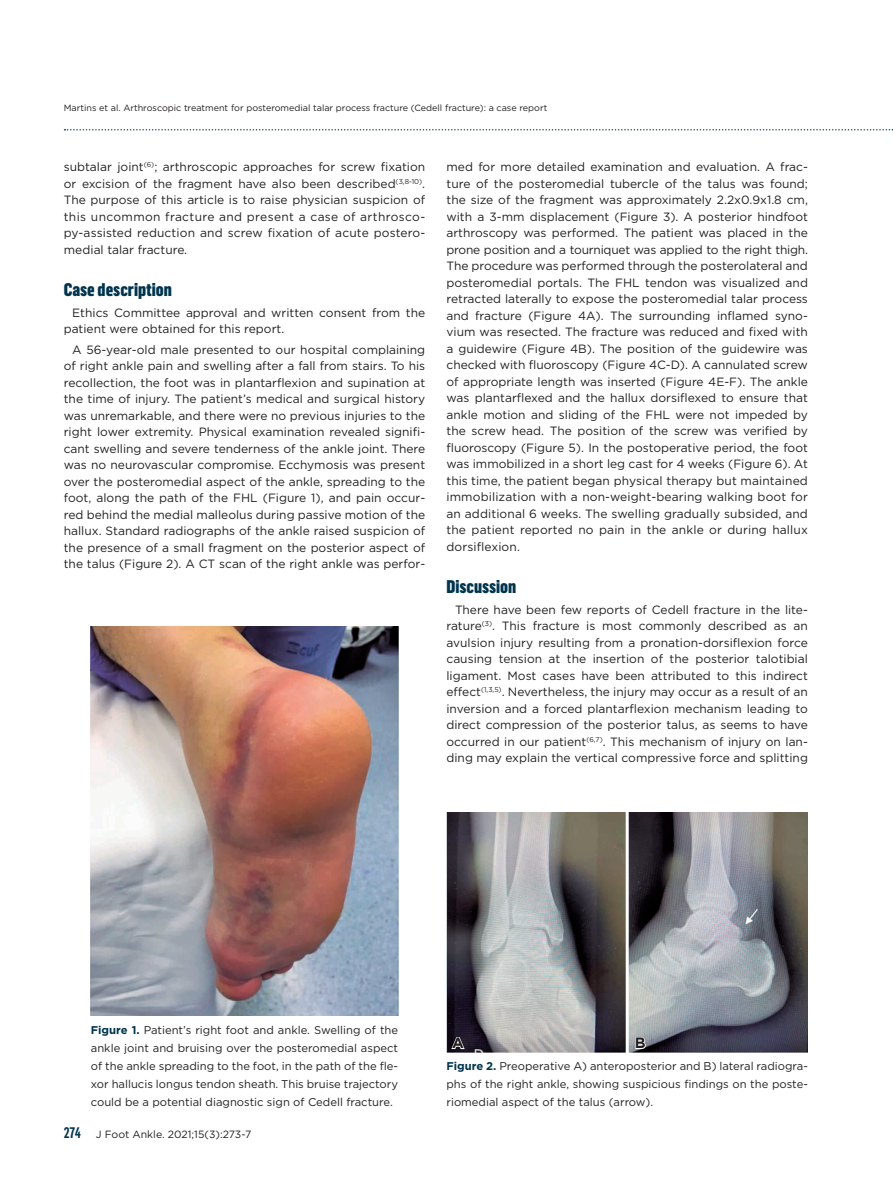
<style>
.page{position:relative;width:893px;height:1191px;background:#fff}
.page>*{position:absolute;margin:0;border:0;box-sizing:border-box;transform-origin:0 0}
._6_Inter_1{font:900 18px "Flama Cond";color:#01344e}
._7_Figura{font:700 15px "Gotham";color:#231f20}
._5_Texto{font:12px/16.5px "Gotham";color:#231f20;text-align:justify}
._7_Figura-2{font:11.25px/18px "Gotham";color:#231f20;text-align:justify}
.t1{font:10.5px "Gotham";color:#231f20}
.t2{font:9px "Gotham";color:#231f20}
.s1{font-weight:700;color:#01344e}
.s2{font-family:"Flama Cond";font-weight:600;font-size:15px;color:#01344e}
</style>
<div class="page">
<svg style="left:65px;top:129px;width:828px;height:1px"></svg>
<img style="left:91px;top:626px;width:307px;height:389px">
<img style="left:446px;top:812px;width:362px;height:240px">
<hr style="left:626px;top:804px;width:3px;height:253px;background:#fff">
<svg style="left:450px;top:1036px;width:16px;height:14px"></svg>
<svg style="left:634px;top:1036px;width:12px;height:13px"></svg>
<p class="t2" style="left:64px;top:102px;width:485px">Martins et al. Arthroscopic treatment for posteromedial talar process fracture (Cedell fracture): a case report</p>
<p class="_5_Texto" style="left:64px;top:158px;width:363px">subtalar joint<sup>(6)</sup>; arthroscopic approaches for screw fixation or excision of the fragment have also been described<sup>(3,8-10)</sup>.<br>The purpose of this article is to raise physician suspicion of this uncommon fracture and present a case of arthrosco&shy;py-assisted reduction and screw fixation of acute postero&shy;medial talar fracture.</p>
<p class="_6_Inter_1" style="left:64px;top:276px;width:110px">Case description</p>
<p class="_5_Texto" style="left:64px;top:304px;width:363px;text-indent:9px">Ethics Committee approval and written consent from the patient were obtained for this report.</p>
<p class="_5_Texto" style="left:64px;top:341px;width:363px;text-indent:9px">A 56-year-old male presented to our hospital complaining of right ankle pain and swelling after a fall from stairs. To his recollection, the foot was in plantarflexion and supination at the time of injury. The patient’s medical and surgical history was unremarkable, and there were no previous injuries to the right lower extremity. Physical examination revealed signifi&shy;cant swelling and severe tenderness of the ankle joint. There was no neurovascular compromise. Ecchymosis was present over the posteromedial aspect of the ankle, spreading to the foot, along the path of the FHL (Figure 1), and pain occur&shy;red behind the medial malleolus during passive motion of the hallux. Standard radiographs of the ankle raised suspicion of the presence of a small fragment on the posterior aspect of the talus (Figure 2). A CT scan of the right ankle was perfor-</p>
<p class="_5_Texto" style="left:446px;top:158px;width:363px">med for more detailed examination and evaluation. A frac&shy;ture of the posteromedial tubercle of the talus was found; the size of the fragment was approximately 2.2x0.9x1.8 cm, with a 3-mm displacement (Figure 3). A posterior hindfoot arthroscopy was performed. The patient was placed in the prone position and a tourniquet was applied to the right thigh.<br>The procedure was performed through the posterolateral and posteromedial portals. The FHL tendon was visualized and retracted laterally to expose the posteromedial talar process and fracture (Figure 4A). The surrounding inflamed syno&shy;vium was resected. The fracture was reduced and fixed with a guidewire (Figure 4B). The position of the guidewire was checked with fluoroscopy (Figure 4C-D). A cannulated screw of appropriate length was inserted (Figure 4E-F). The ankle was plantarflexed and the hallux dorsiflexed to ensure that ankle motion and sliding of the FHL were not impeded by the screw head. The position of the screw was verified by fluoroscopy (Figure 5). In the postoperative period, the foot was immobilized in a short leg cast for 4 weeks (Figure 6). At this time, the patient began physical therapy but maintained immobilization with a non-weight-bearing walking boot for an additional 6 weeks. The swelling gradually subsided, and the patient reported no pain in the ankle or during hallux dorsiflexion.</p>
<p class="_6_Inter_1" style="left:446px;top:573px;width:71px">Discussion</p>
<p class="_5_Texto" style="left:446px;top:601px;width:363px;text-align:center">There have been few reports of Cedell fracture in the lite&shy;rature<sup>(3)</sup>. This fracture is most commonly described as an avulsion injury resulting from a pronation-dorsiflexion force causing tension at the insertion of the posterior talotibial ligament. Most cases have been attributed to this indirect effect<sup>(1,3,5)</sup>. Nevertheless, the injury may occur as a result of an inversion and a forced plantarflexion mechanism leading to direct compression of the posterior talus, as seems to have occurred in our patient<sup>(6,7)</sup>. This mechanism of injury on lan&shy;ding may explain the vertical compressive force and splitting</p>
<p class="_7_Figura-2" style="left:91px;top:1020px;width:309px"><span class="s1">Figure 1.</span> Patient’s right foot and ankle. Swelling of the ankle joint and bruising over the posteromedial aspect of the ankle spreading to the foot, in the path of the fle&shy;xor hallucis longus tendon sheath. This bruise trajectory could be a potential diagnostic sign of Cedell fracture.</p>
<p class="t1" style="left:64px;top:1127px;width:189px"><span class="s2">274</span> J Foot Ankle. 2021;15(3):273-7</p>
<p class="_7_Figura" style="left:452px;top:1033px;width:13px">A</p>
<p class="_7_Figura" style="left:635px;top:1033px;width:12px">B</p>
<p class="_7_Figura-2" style="left:446px;top:1056px;width:363px"><span class="s1">Figure 2.</span> Preoperative A) anteroposterior and B) lateral radiogra&shy;phs of the right ankle, showing suspicious findings on the poste&shy;riomedial aspect of the talus (arrow).</p>
</div>
